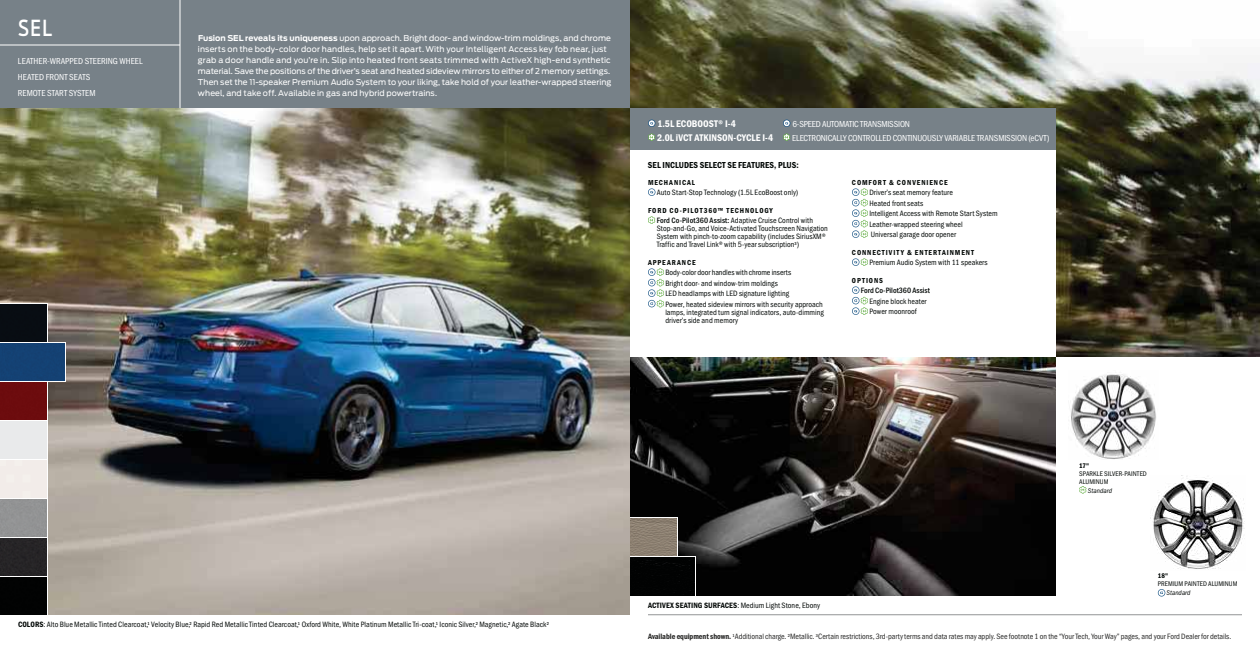
<style>
.page{position:relative;width:1260px;height:657px;background:#fff}
.page>*{position:absolute;margin:0;border:0;box-sizing:border-box;transform-origin:0 0}
.t1{font:500 22px "Ford Antenna Cond";color:#fff;scale:.9 1}
.t2{font:10px "ITC Franklin Gothic Std Dm Cd";color:#fff}
.t3{font:condensed 9px/16px "ITC Franklin Gothic Std";letter-spacing:-.005em;color:#fff}
.t4{font:9px "ITC Franklin Gothic Std Dm Cd";color:#030806}
.t5{font:condensed 8px/10.5px "ITC Franklin Gothic Std";letter-spacing:.005em;color:#030806}
.t6{font:8px/11px "Ford Antenna";letter-spacing:.005em;color:#fff}
.t7{font:condensed 8px "ITC Franklin Gothic Std";letter-spacing:-.005em;color:#272726}
.t8{font:500 condensed 8px "ITC Franklin Gothic Std";color:#030806}
.t9{font:7.5px "ITC Franklin Gothic Std Dm Cd";letter-spacing:.12em;color:#030806}
.t10{font:condensed 7px/8px "ITC Franklin Gothic Std";letter-spacing:.01em;color:#030806}
.t11{font:italic condensed 7px "ITC Franklin Gothic Std";letter-spacing:.005em;color:#030806}
.t12{font:7px "ITC Franklin Gothic Std Dm Cd";color:#030806}
.s1{font-weight:700}
.s2{font-weight:500}
.s3{font-family:"ITC Franklin Gothic Std Dm Cd";font-stretch:normal}
</style>
<div class="page">
<img style="left:0;top:0;width:1260px;height:615px">
<div style="left:630px;top:150px;width:426px;height:507px;background:#fff"></div>
<div style="left:1056px;top:357px;width:204px;height:300px;background:#fff"></div>
<div style="left:0;top:0;width:630px;height:108px;background:#778188"></div>
<div style="left:630px;top:108px;width:426px;height:42px;background:#778188"></div>
<img style="left:630px;top:357px;width:426px;height:239px">
<svg style="left:0;top:302px;width:66px;height:313px;background:#757074"></svg>
<hr style="left:648px;top:614px;width:594px;height:1px;background:#939495">
<svg style="left:648px;top:120px;width:8px;height:7px"></svg>
<svg style="left:783px;top:120px;width:7px;height:7px"></svg>
<svg style="left:648px;top:134px;width:7px;height:7px"></svg>
<svg style="left:783px;top:134px;width:7px;height:7px"></svg>
<hr style="left:0;top:44px;width:180px;height:2px;background:#fff">
<svg style="left:852px;top:188px;width:16px;height:50px"></svg>
<svg style="left:852px;top:258px;width:16px;height:8px"></svg>
<svg style="left:852px;top:286px;width:16px;height:29px"></svg>
<svg style="left:648px;top:188px;width:8px;height:8px"></svg>
<svg style="left:648px;top:216px;width:7px;height:8px"></svg>
<svg style="left:648px;top:268px;width:16px;height:39px"></svg>
<svg style="left:1079px;top:486px;width:8px;height:8px"></svg>
<img style="left:1071px;top:374px;width:85px;height:85px">
<hr style="left:180px;top:0;width:1px;height:108px;background:#fff">
<svg style="left:1158px;top:589px;width:7px;height:8px"></svg>
<img style="left:1150px;top:475px;width:95px;height:94px">
<div style="left:630px;top:518px;width:48px;height:40px;background:#fff"></div>
<img style="left:630px;top:518px;width:47px;height:38px">
<div style="left:630px;top:556px;width:66px;height:40px;background:#fff"></div>
<div style="left:630px;top:557px;width:65px;height:39px;background:#010202"></div>
<h1 class="t1" style="left:18px;top:20px;width:40px">SEL</h1>
<p class="t3" style="left:18px;top:54px;width:126px">LEATHER-WRAPPED STEERING WHEEL<br>HEATED FRONT SEATS<br>REMOTE START SYSTEM</p>
<p class="t6" style="left:198px;top:34px;width:415px"><span class="s1">Fusion SEL reveals its uniqueness</span> upon approach. Bright door- and window-trim moldings, and chrome inserts on the body-color door handles, help set it apart. With your Intelligent Access key fob near, just grab a door handle and you’re in. Slip into heated front seats trimmed with ActiveX high-end synthetic material. Save the positions of the driver’s seat and heated sideview mirrors to either of 2 memory settings.<br>Then set the 11-speaker Premium Audio System to your liking, take hold of your leather-wrapped steering wheel, and take off. Available in gas and hybrid powertrains.</p>
<p class="t2" style="left:657px;top:120px;width:80px">1.5L ECOBOOST® I-4</p>
<p class="t3" style="left:792px;top:117px;width:119px">6-SPEED AUTOMATIC TRANSMISSION</p>
<p class="t2" style="left:657px;top:134px;width:118px">2.0L iVCT ATKINSON-CYCLE I-4</p>
<p class="t3" style="left:792px;top:131px;width:259px">ELECTRONICALLY CONTROLLED CONTINUOUSLY VARIABLE TRANSMISSION (eCVT)</p>
<p class="t4" style="left:648px;top:162px;width:152px">SEL INCLUDES SELECT SE FEATURES, PLUS:</p>
<p class="t9" style="left:648px;top:180px;width:49px">MECHANICAL</p>
<p class="t5" style="left:657px;top:188px;width:143px">Auto Start-Stop Technology (1.5L EcoBoost only)</p>
<p class="t9" style="left:648px;top:208px;width:126px">FORD CO-PILOT360™ TECHNOLOGY</p>
<p class="t5" style="left:657px;top:217px;width:173px;line-height:8px"><span class="s2">Ford Co-Pilot360 Assist:</span> Adaptive Cruise Control with Stop-and-Go, and Voice-Activated Touchscreen Navigation System with pinch-to-zoom capability (includes SiriusXM® Traffic and Travel Link® with 5-year subscription<sup>3</sup>)</p>
<p class="t9" style="left:648px;top:260px;width:49px">APPEARANCE</p>
<p class="t5" style="left:665px;top:268px;width:159px">Body-color door handles with chrome inserts<br>Bright door- and window-trim moldings<br>LED headlamps with LED signature lighting<br>Power, heated sideview mirrors with security approach</p>
<p class="t5" style="left:665px;top:309px;width:160px;line-height:8px">lamps, integrated turn signal indicators, auto-dimming driver’s side and memory</p>
<p class="t9" style="left:852px;top:180px;width:97px">COMFORT &amp; CONVENIENCE</p>
<p class="t5" style="left:869px;top:188px;width:130px">Driver’s seat memory feature<br>Heated front seats<br>Intelligent Access with Remote Start System<br>Leather-wrapped steering wheel<br>Universal garage door opener</p>
<p class="t9" style="left:852px;top:250px;width:124px">CONNECTIVITY &amp; ENTERTAINMENT</p>
<p class="t5" style="left:869px;top:258px;width:120px">Premium Audio System with 11 speakers</p>
<p class="t9" style="left:852px;top:278px;width:32px">OPTIONS</p>
<p class="t8" style="left:861px;top:287px;width:70px">Ford Co-Pilot360 Assist</p>
<p class="t5" style="left:869px;top:297px;width:59px">Engine block heater<br>Power moonroof</p>
<p class="t5" style="left:18px;top:620px;width:532px"><span class="s3">COLORS</span>: Alto Blue Metallic Tinted Clearcoat,<sup>1</sup> Velocity Blue,<sup>2</sup> Rapid Red Metallic Tinted Clearcoat,<sup>1</sup> Oxford White, White Platinum Metallic Tri-coat,<sup>1</sup> Iconic Silver,<sup>2</sup> Magnetic,<sup>2</sup> Agate Black<sup>2</sup></p>
<p class="t12" style="left:1079px;top:463px;width:11px">17"</p>
<p class="t10" style="left:1079px;top:470px;width:69px">SPARKLE SILVER-PAINTED<br>ALUMINUM</p>
<p class="t11" style="left:1088px;top:488px;width:26px">Standard</p>
<p class="t12" style="left:1158px;top:573px;width:12px">18"</p>
<p class="t10" style="left:1158px;top:581px;width:81px">PREMIUM PAINTED ALUMINUM</p>
<p class="t11" style="left:1167px;top:590px;width:26px">Standard</p>
<p class="t5" style="left:648px;top:601px;width:174px"><span class="s3">ACTIVEX SEATING SURFACES</span>: Medium Light Stone, Ebony</p>
<p class="t7" style="left:648px;top:633px;width:585px"><span class="s3">Available equipment shown.</span> <sup>1</sup>Additional charge. <sup>2</sup>Metallic. <sup>3</sup>Certain restrictions, 3rd-party terms and data rates may apply. See footnote 1 on the “Your Tech, Your Way” pages, and your Ford Dealer for details.</p>
</div>
